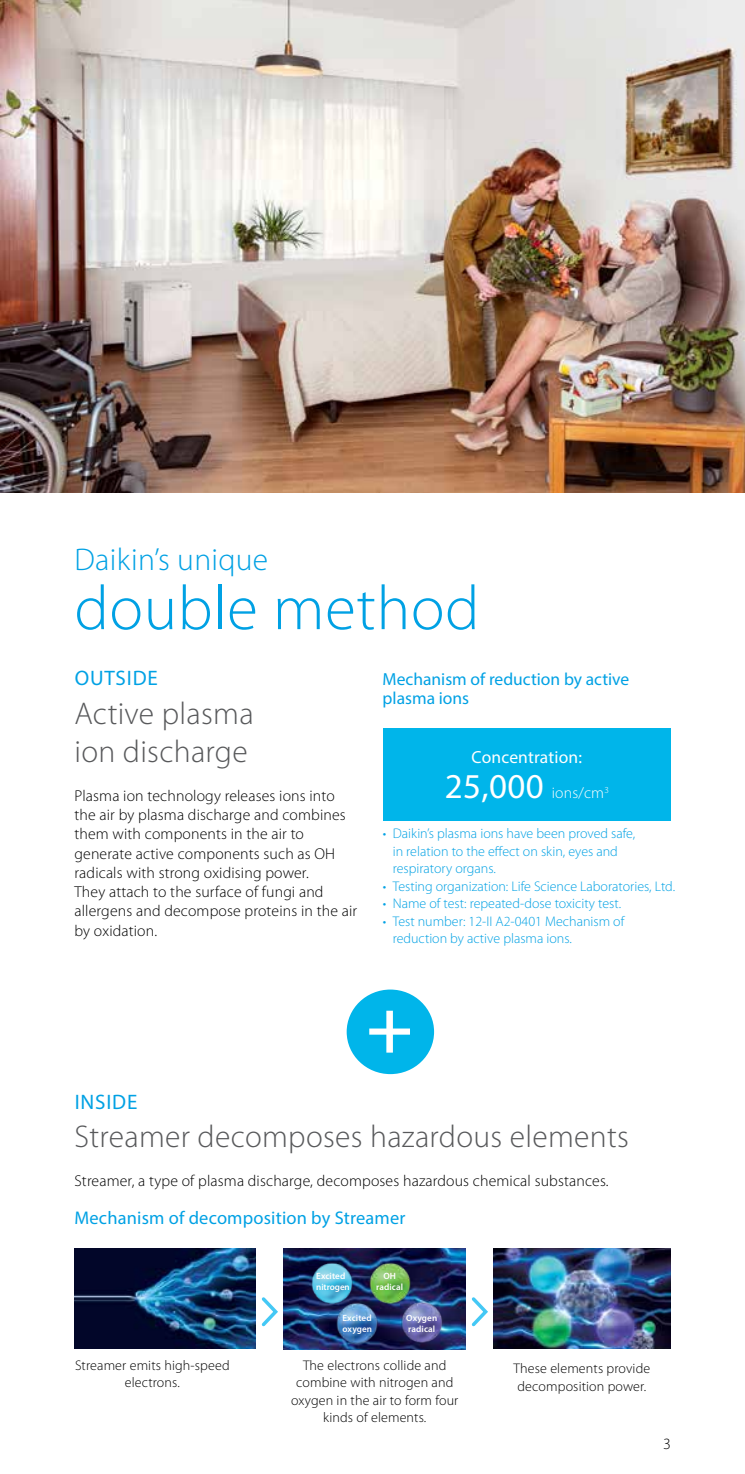
<style>
.page{position:relative;width:745px;height:1474px;background:#fff}
.page>*{position:absolute;margin:0;border:0;box-sizing:border-box;transform-origin:0 0}
.t1{font:600 78.75px "Myriad Pro";color:#fff}
.t2{font:300 63px "Myriad Pro";letter-spacing:.01em;color:#00a1e4}
.t3{font:35px "Myriad Pro";color:#fff}
.t4{font:300 31.5px/38.5px "Myriad Pro";letter-spacing:.01em;color:#58595b}
.t5{font:300 31.5px "Myriad Pro";letter-spacing:.01em;color:#00a1e4}
.t6{font:21px "Myriad Pro";letter-spacing:.04em;color:#00a1e4}
.t7{font:18.38px "Myriad Pro";letter-spacing:.01em;color:#00a1e4}
.t8{font:17.5px/19.2px "Myriad Pro";color:#00a1e4}
.t9{font:17.5px "Myriad Pro";letter-spacing:.01em;color:#fff}
.t10{font:300 15.75px/19.2px "Myriad Pro";letter-spacing:.01em;color:#000}
.t11{font:300 15.75px "Myriad Pro";letter-spacing:.01em;color:#fff}
.t12{font:300 14px/17.5px "Myriad Pro";color:#00a1e4}
.t13{font:300 14px/17.5px "Myriad Pro";letter-spacing:.01em;color:#000;text-align:center}
.t14{font:600 9.1px/10.8px "Myriad Pro";letter-spacing:.01em;color:#fff}
.t15{font:600 9.1px/10.8px "Myriad Pro";letter-spacing:-.01em;color:#fff}
</style>
<div class="page">
<img style="left:0;top:0;width:744px;height:492px">
<div style="left:383px;top:728px;width:287px;height:92px;background:#00b5ea"></div>
<img style="left:74px;top:1248px;width:182px;height:100px">
<img style="left:493px;top:1248px;width:177px;height:100px">
<img style="left:284px;top:1248px;width:181px;height:100px">
<img style="left:399px;top:1299px;width:45px;height:45px">
<img style="left:334px;top:1300px;width:45px;height:45px">
<img style="left:367px;top:1260px;width:45px;height:45px">
<img style="left:309px;top:1260px;width:45px;height:45px">
<svg style="left:261px;top:1297px;width:17px;height:30px"></svg>
<svg style="left:471px;top:1297px;width:17px;height:30px"></svg>
<div style="left:346px;top:989px;width:88px;height:85px;background:#00b5ea;border-radius:50%"></div>
<h3 class="t5" style="left:74px;top:542px;width:195px">Daikin’s unique</h3>
<h2 class="t2" style="left:74px;top:573px;width:406px">double method</h2>
<h3 class="t6" style="left:75px;top:665px;width:85px">OUTSIDE</h3>
<h3 class="t4" style="left:74px;top:694px;width:181px">Active plasma ion discharge</h3>
<p class="t10" style="left:74px;top:786px;width:284px">Plasma ion technology releases ions into the air by plasma discharge and combines them with components in the air to generate active components such as OH radicals with strong oxidising power.<br>They attach to the surface of fungi and allergens and decompose proteins in the air by oxidation.</p>
<p class="t8" style="left:382px;top:669px;width:248px">Mechanism of reduction by active plasma ions</p>
<p class="t9" style="left:471px;top:746px;width:112px">Concentration:</p>
<h3 class="t3" style="left:444px;top:765px;width:100px">25,000</h3>
<p class="t11" style="left:551px;top:784px;width:59px">ions/cm<sup>3</sup></p>
<p class="t12" style="left:392px;top:825px;width:244px;text-indent:-10px">• Daikin’s plasma ions have been proved safe, in relation to the effect on skin, eyes and respiratory organs.</p>
<p class="t12" style="left:382px;top:877px;width:294px">• Testing organization: Life Science Laboratories, Ltd.</p>
<p class="t12" style="left:382px;top:895px;width:240px">• Name of test: repeated-dose toxicity test.</p>
<p class="t12" style="left:392px;top:912px;width:233px;text-indent:-10px">• Test number: 12-II A2-0401 Mechanism of reduction by active plasma ions.</p>
<h3 class="t6" style="left:75px;top:1088px;width:64px">INSIDE</h3>
<h1 class="t1" style="left:366px;top:982px;width:48px">+</h1>
<h3 class="t4" style="left:74px;top:1118px;width:555px">Streamer decomposes hazardous elements</h3>
<p class="t10" style="left:74px;top:1171px;width:535px">Streamer, a type of plasma discharge, decomposes hazardous chemical substances.</p>
<p class="t7" style="left:74px;top:1206px;width:332px">Mechanism of decomposition by Streamer</p>
<p class="t14" style="left:376px;top:1270px;width:29px;text-align:center">OH radical</p>
<p class="t15" style="left:316px;top:1270px;width:35px">Excited nitrogen</p>
<p class="t14" style="left:342px;top:1312px;width:31px">Excited oxygen</p>
<p class="t14" style="left:406px;top:1312px;width:33px">Oxygen radical</p>
<p class="t13" style="left:75px;top:1356px;width:156px">Streamer emits high-speed electrons.</p>
<p class="t13" style="left:291px;top:1356px;width:169px">The electrons collide and combine with nitrogen and oxygen in the air to form four kinds of elements.</p>
<p class="t13" style="left:513px;top:1359px;width:138px;text-align:left">These elements provide decomposition power.</p>
<p class="t10" style="left:663px;top:1433px;width:8px">3</p>
</div>
